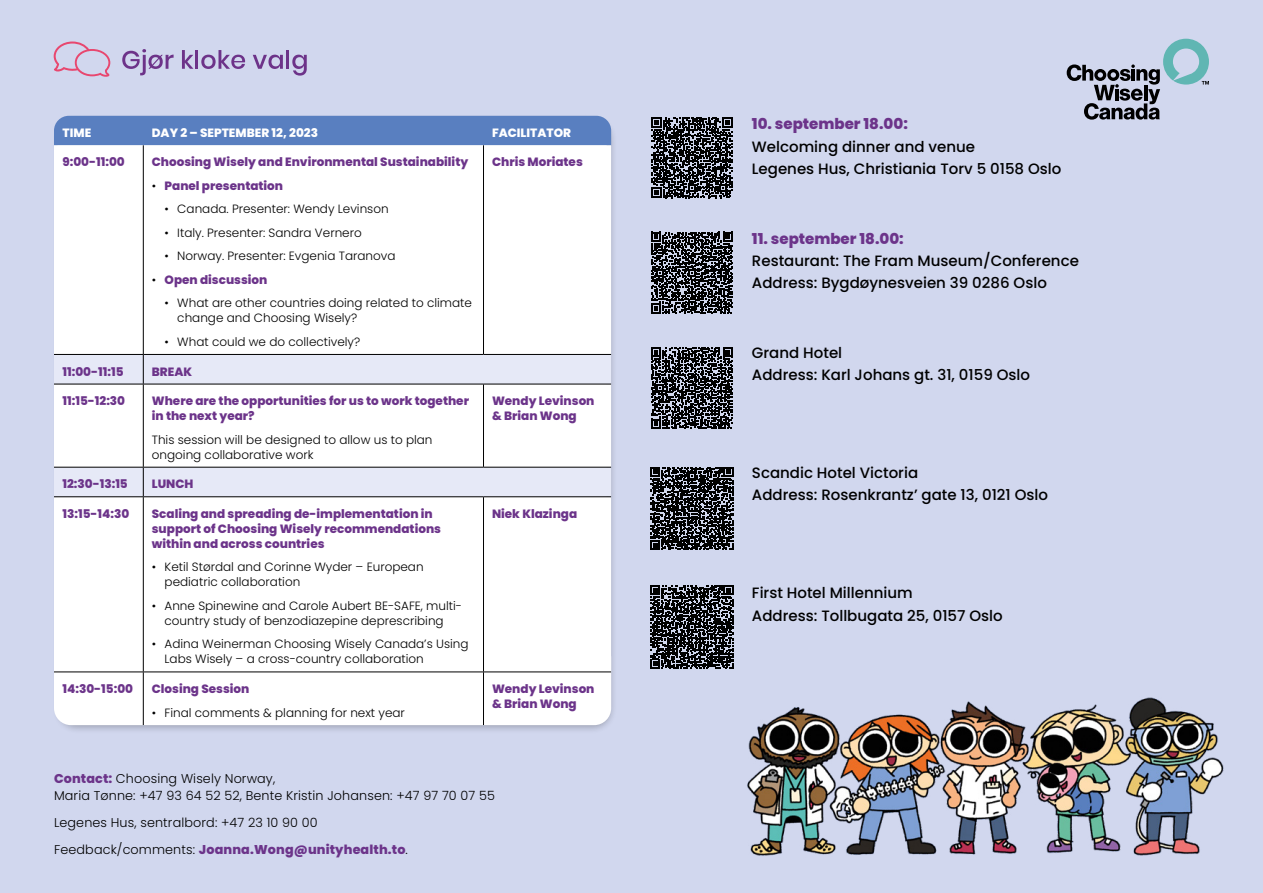
<style>
.page{position:relative;width:1263px;height:893px;background:#d1d7ee}
.page>*{position:absolute;margin:0;border:0;box-sizing:border-box;transform-origin:0 0}
.t1{font:500 15px/22.2px "Poppins";color:#000}
.t2{font:800 15px "Poppins";color:#6c348a}
.t3{font:300 12.75px/16.5px "Poppins";letter-spacing:.01em;color:#000}
.t4{font:300 12px/15px "Poppins";color:#000}
.t5{font:800 12px/15px "Poppins";color:#6c348a}
.t6{font:800 12px "Poppins";color:#fff}
.s1{font-weight:300;color:#000}
.s2{font-weight:800;color:#6c348a}
</style>
<div class="page">
<div style="left:52px;top:114px;width:566px;height:620px;background:#000;opacity:.3"></div>
<div style="left:54px;top:641px;width:557px;height:84px;background:#fff;border-radius:17px"></div>
<div style="left:54px;top:116px;width:557px;height:29px;background:#597fc0"></div>
<img style="left:747px;top:697px;width:477px;height:159px">
<svg style="left:651px;top:117px;width:81px;height:81px"></svg>
<svg style="left:651px;top:232px;width:82px;height:82px"></svg>
<svg style="left:651px;top:347px;width:82px;height:82px"></svg>
<svg style="left:651px;top:467px;width:82px;height:83px"></svg>
<svg style="left:651px;top:586px;width:82px;height:82px"></svg>
<div style="left:54px;top:145px;width:429px;height:526px;background:#fff"></div>
<div style="left:484px;top:145px;width:127px;height:509px;background:#fff"></div>
<svg style="left:54px;top:355px;width:557px;height:141px;background:#f3f4fa"></svg>
<hr style="left:143px;top:145px;width:1px;height:209px;background:#000">
<hr style="left:483px;top:145px;width:1px;height:209px;background:#000">
<hr style="left:54px;top:354px;width:89px;height:1px;background:#000">
<hr style="left:143px;top:354px;width:340px;height:1px;background:#000">
<svg style="left:143px;top:355px;width:1px;height:29px"></svg>
<hr style="left:483px;top:354px;width:128px;height:1px;background:#000">
<hr style="left:54px;top:384px;width:89px;height:1px;background:#000">
<hr style="left:143px;top:384px;width:340px;height:1px;background:#000">
<hr style="left:143px;top:384px;width:1px;height:83px;background:#000">
<hr style="left:483px;top:384px;width:128px;height:1px;background:#000">
<hr style="left:483px;top:384px;width:1px;height:83px;background:#000">
<hr style="left:54px;top:467px;width:89px;height:1px;background:#000">
<hr style="left:143px;top:467px;width:340px;height:1px;background:#000">
<svg style="left:143px;top:468px;width:1px;height:28px"></svg>
<hr style="left:483px;top:467px;width:128px;height:1px;background:#000">
<hr style="left:54px;top:496px;width:89px;height:1px;background:#000">
<hr style="left:143px;top:496px;width:340px;height:1px;background:#000">
<hr style="left:143px;top:497px;width:1px;height:174px;background:#000">
<hr style="left:483px;top:496px;width:128px;height:1px;background:#000">
<hr style="left:483px;top:497px;width:1px;height:174px;background:#000">
<hr style="left:54px;top:671px;width:89px;height:1px;background:#000">
<hr style="left:143px;top:671px;width:340px;height:1px;background:#000">
<hr style="left:143px;top:672px;width:1px;height:53px;background:#000">
<hr style="left:483px;top:671px;width:128px;height:1px;background:#000">
<hr style="left:483px;top:672px;width:1px;height:53px;background:#000">
<svg style="left:1067px;top:39px;width:142px;height:81px"></svg>
<svg style="left:54px;top:42px;width:56px;height:35px"></svg>
<svg style="left:122px;top:49px;width:52px;height:26px"></svg>
<svg style="left:182px;top:50px;width:11px;height:19px"></svg>
<hr style="left:195px;top:50px;width:3px;height:19px;background:#6d3389">
<svg style="left:201px;top:50px;width:44px;height:19px"></svg>
<svg style="left:253px;top:55px;width:30px;height:14px"></svg>
<hr style="left:286px;top:50px;width:3px;height:19px;background:#6d3389">
<svg style="left:292px;top:55px;width:15px;height:21px"></svg>
<p class="t6" style="left:63px;top:126px;width:30px">TIME</p>
<p class="t6" style="left:152px;top:126px;width:168px">DAY 2 – SEPTEMBER 12, 2023</p>
<p class="t6" style="left:492px;top:126px;width:81px">FACILITATOR</p>
<p class="t5" style="left:63px;top:155px;width:64px">9:00-11:00</p>
<p class="t5" style="left:152px;top:155px;width:318px">Choosing Wisely and Environmental Sustainability</p>
<p class="t5" style="left:152px;top:178px;width:133px"><span class="s1">•</span> Panel presentation</p>
<p class="t4" style="left:165px;top:202px;width:226px">• Canada. Presenter: Wendy Levinson</p>
<p class="t4" style="left:165px;top:225px;width:199px">• Italy. Presenter: Sandra Vernero</p>
<p class="t4" style="left:165px;top:249px;width:232px">• Norway. Presenter: Evgenia Taranova</p>
<p class="t5" style="left:152px;top:272px;width:117px"><span class="s1">•</span> Open discussion</p>
<p class="t4" style="left:177px;top:296px;width:296px;text-indent:-13px">• What are other countries doing related to climate change and Choosing Wisely?</p>
<p class="t4" style="left:165px;top:334px;width:197px">• What could we do collectively?</p>
<p class="t5" style="left:492px;top:155px;width:92px">Chris Moriates</p>
<p class="t5" style="left:63px;top:364px;width:63px">11:00-11:15</p>
<p class="t5" style="left:152px;top:364px;width:42px">BREAK</p>
<p class="t5" style="left:63px;top:394px;width:64px">11:15-12:30</p>
<p class="t5" style="left:152px;top:394px;width:319px">Where are the opportunities for us to work together in the next year?</p>
<p class="t4" style="left:152px;top:432px;width:282px">This session will be designed to allow us to plan ongoing collaborative work</p>
<p class="t5" style="left:63px;top:477px;width:67px">12:30-13:15</p>
<p class="t5" style="left:152px;top:477px;width:43px">LUNCH</p>
<p class="t5" style="left:63px;top:506px;width:68px">13:15-14:30</p>
<p class="t5" style="left:152px;top:506px;width:291px">Scaling and spreading de-implementation in support of Choosing Wisely recommendations within and across countries</p>
<p class="t4" style="left:165px;top:560px;width:261px;text-indent:-13px">• Ketil Størdal and Corinne Wyder – European pediatric collaboration</p>
<p class="t4" style="left:152px;top:598px;width:312px;text-align:center">• Anne Spinewine and Carole Aubert BE-SAFE, multi&shy;country study of benzodiazepine deprescribing</p>
<p class="t4" style="left:165px;top:637px;width:305px;text-indent:-13px">• Adina Weinerman Choosing Wisely Canada’s Using<br>Labs Wisely – a cross-country collaboration</p>
<p class="t5" style="left:63px;top:681px;width:72px">14:30-15:00</p>
<p class="t5" style="left:152px;top:681px;width:99px">Closing Session</p>
<p class="t4" style="left:152px;top:705px;width:255px">• Final comments &amp; planning for next year</p>
<p class="t5" style="left:492px;top:394px;width:104px">Wendy Levinson &amp; Brian Wong</p>
<p class="t5" style="left:492px;top:506px;width:87px">Niek Klazinga</p>
<p class="t5" style="left:492px;top:681px;width:104px">Wendy Levinson &amp; Brian Wong</p>
<p class="t3" style="left:54px;top:771px;width:442px"><span class="s2">Contact:</span> Choosing Wisely Norway,<br>Maria Tønne: +47 93 64 52 52, Bente Kristin Johansen: +47 97 70 07 55</p>
<p class="t3" style="left:54px;top:809px;width:355px;line-height:27.2px">Legenes Hus, sentralbord: +47 23 10 90 00<br>Feedback/comments: <span class="s2">Joanna.Wong@unityhealth.to</span>.</p>
<p class="t2" style="left:752px;top:115px;width:157px">10. september 18.00:</p>
<p class="t1" style="left:752px;top:135px;width:311px">Welcoming dinner and venue<br>Legenes Hus, Christiania Torv 5 0158 Oslo</p>
<p class="t2" style="left:752px;top:230px;width:153px">11. september 18.00:</p>
<p class="t1" style="left:752px;top:250px;width:328px">Restaurant: The Fram Museum/Conference<br>Address: Bygdøynesveien 39 0286 Oslo</p>
<p class="t1" style="left:752px;top:342px;width:280px">Grand Hotel<br>Address: Karl Johans gt. 31, 0159 Oslo</p>
<p class="t1" style="left:752px;top:462px;width:298px">Scandic Hotel Victoria<br>Address: Rosenkrantz’ gate 13, 0121 Oslo</p>
<p class="t1" style="left:752px;top:582px;width:252px">First Hotel Millennium<br>Address: Tollbugata 25, 0157 Oslo</p>
</div>
